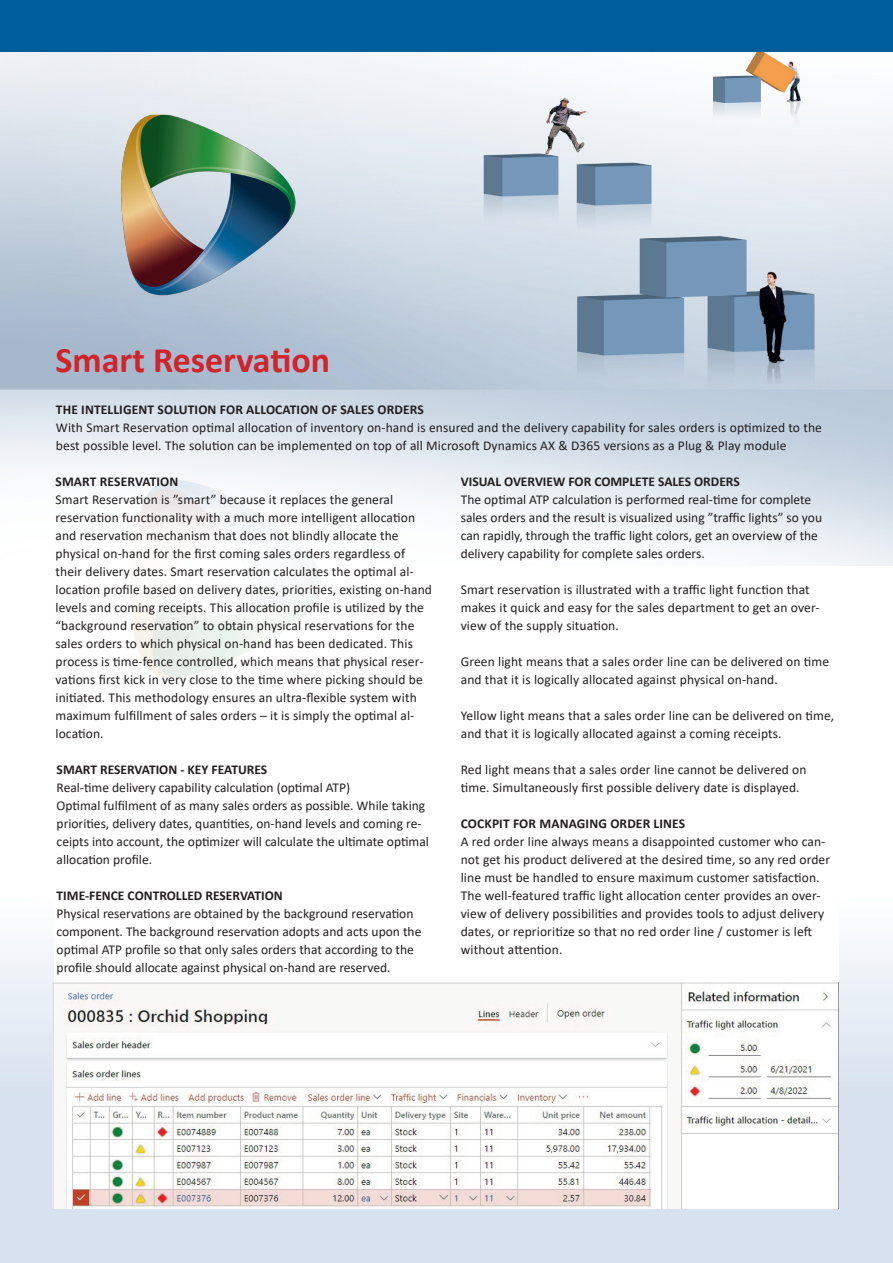
<style>
.page{position:relative;width:893px;height:1263px;background:#fff}
.page>*{position:absolute;margin:0;border:0;box-sizing:border-box;transform-origin:0 0}
.t1{font:700 36px "Calibri";color:#d1232a}
.t2{font:13.5px/18px "Calibri";letter-spacing:.01em;color:#231f20}
.t3{font:700 13.5px "Calibri";color:#231f20}
</style>
<div class="page">
<div style="left:0;top:809px;width:893px;height:454px;background:linear-gradient(to bottom,#fff,#cdd9eb)"></div>
<div style="left:54px;top:809px;width:785px;height:400px;background:#fff"></div>
<img style="left:0;top:51px;width:893px;height:515px">
<div style="left:94px;top:503px;width:252px;height:126px;background:#fff"></div>
<div style="left:0;top:0;width:893px;height:51px;background:#005f9b"></div>
<img style="left:98px;top:115px;width:217px;height:191px">
<img style="left:53px;top:982px;width:786px;height:227px">
<h1 class="t1" style="left:56px;top:335px;width:276px">Smart Reservation</h1>
<p class="t3" style="left:56px;top:400px;width:369px">THE INTELLIGENT SOLUTION FOR ALLOCATION OF SALES ORDERS</p>
<p class="t2" style="left:56px;top:418px;width:767px">With Smart Reservation optimal allocation of inventory on-hand is ensured and the delivery capability for sales orders is optimized to the best possible level. The solution can be implemented on top of all Microsoft Dynamics AX &amp; D365 versions as a Plug &amp; Play module</p>
<p class="t3" style="left:56px;top:472px;width:124px">SMART RESERVATION</p>
<p class="t2" style="left:56px;top:490px;width:378px">Smart Reservation is ”smart” because it replaces the general reservation functionality with a much more intelligent allocation and reservation mechanism that does not blindly allocate the physical on-hand for the first coming sales orders regardless of their delivery dates. Smart reservation calculates the optimal al&shy;location profile based on delivery dates, priorities, existing on-hand levels and coming receipts. This allocation profile is utilized by the “background reservation” to obtain physical reservations for the sales orders to which physical on-hand has been dedicated. This process is time-fence controlled, which means that physical reser&shy;vations first kick in very close to the time where picking should be initiated. This methodology ensures an ultra-flexible system with maximum fulfillment of sales orders – it is simply the optimal al&shy;location.</p>
<p class="t3" style="left:57px;top:760px;width:212px">SMART RESERVATION - KEY FEATURES</p>
<p class="t2" style="left:57px;top:778px;width:374px">Real-time delivery capability calculation (optimal ATP)<br>Optimal fulfilment of as many sales orders as possible. While taking priorities, delivery dates, quantities, on-hand levels and coming re&shy;ceipts into account, the optimizer will calculate the ultimate optimal allocation profile.</p>
<p class="t3" style="left:57px;top:886px;width:228px">TIME-FENCE CONTROLLED RESERVATION</p>
<p class="t2" style="left:57px;top:904px;width:366px">Physical reservations are obtained by the background reservation component. The background reservation adopts and acts upon the optimal ATP profile so that only sales orders that according to the profile should allocate against physical on-hand are reserved.</p>
<p class="t3" style="left:461px;top:472px;width:281px">VISUAL OVERVIEW FOR COMPLETE SALES ORDERS</p>
<p class="t2" style="left:461px;top:490px;width:363px">The optimal ATP calculation is performed real-time for complete sales orders and the result is visualized using ”traffic lights” so you can rapidly, through the traffic light colors, get an overview of the delivery capability for complete sales orders.</p>
<p class="t2" style="left:461px;top:580px;width:360px">Smart reservation is illustrated with a traffic light function that makes it quick and easy for the sales department to get an over&shy;view of the supply situation.</p>
<p class="t2" style="left:461px;top:652px;width:370px">Green light means that a sales order line can be delivered on time and that it is logically allocated against physical on-hand.</p>
<p class="t2" style="left:461px;top:706px;width:375px">Yellow light means that a sales order line can be delivered on time, and that it is logically allocated against a coming receipts.</p>
<p class="t2" style="left:461px;top:760px;width:347px">Red light means that a sales order line cannot be delivered on time. Simultaneously first possible delivery date is displayed.</p>
<p class="t3" style="left:461px;top:814px;width:226px">COCKPIT FOR MANAGING ORDER LINES</p>
<p class="t2" style="left:461px;top:832px;width:371px">A red order line always means a disappointed customer who can&shy;not get his product delivered at the desired time, so any red order line must be handled to ensure maximum customer satisfaction.<br>The well-featured traffic light allocation center provides an over&shy;view of delivery possibilities and provides tools to adjust delivery dates, or reprioritize so that no red order line / customer is left without attention.</p>
</div>
